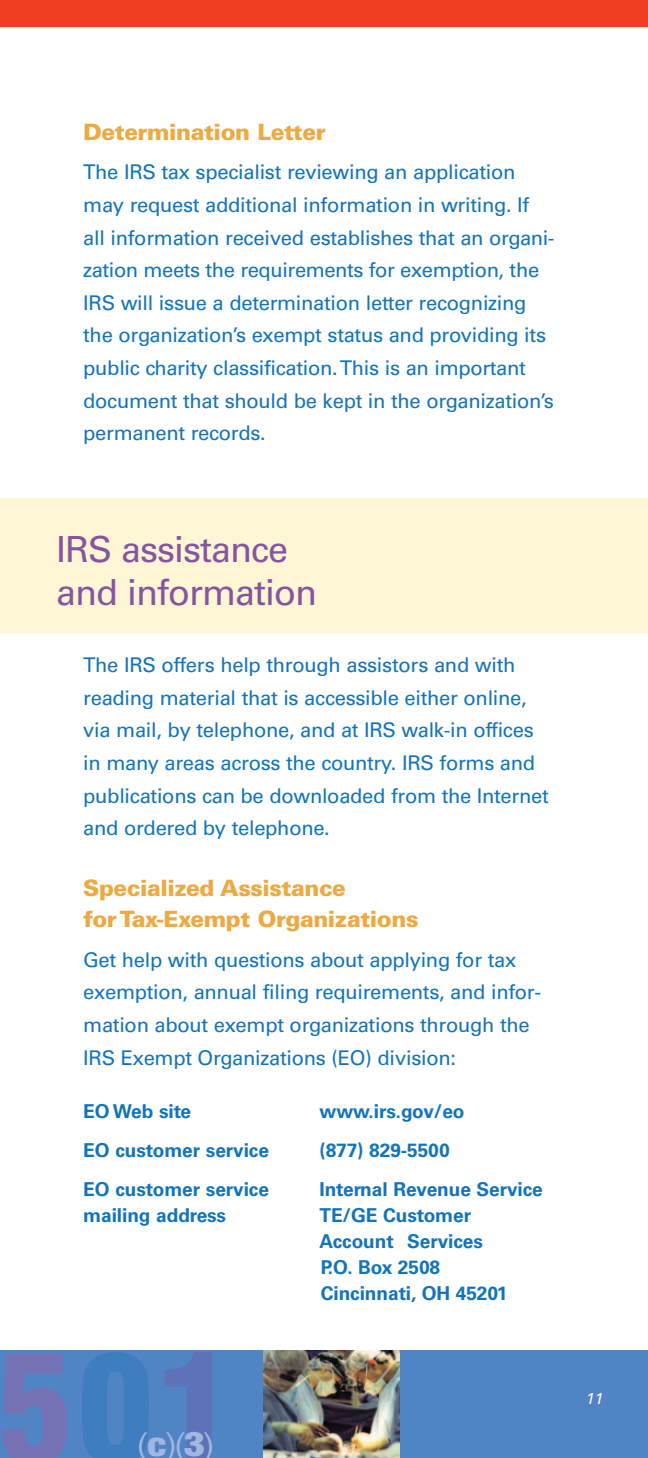
<style>
.page{position:relative;width:648px;height:1458px;background:#fff}
.page>*{position:absolute;margin:0;border:0;box-sizing:border-box;transform-origin:0 0}
.t1{font:900 condensed 146.47px "Swiss 721 BT";color:#7571b5}
.t2{font:36px/42.8px "Univers";letter-spacing:-.03em;color:#8655a2}
.t3{font:300 condensed 31.95px "Swiss 721 BT";color:#a2b7dd;scale:1.33 1}
.t4{font:900 22.5px/31.5px "Univers";letter-spacing:-.02em;color:#eda942}
.t5{font:20.25px/32.6px "Univers";letter-spacing:-.015em;color:#1374bb}
.t6{font:700 19.12px/25.9px "Univers";letter-spacing:-.005em;color:#1374bb}
.t7{font:italic 15.75px "Univers";color:#fff}
.s1{color:#3d7dc0}
.s2{color:#5d72b7}
.s3{font-weight:900}
</style>
<div class="page">
<div style="left:0;top:1350px;width:648px;height:108px;background:#5084c4"></div>
<div style="left:0;top:0;width:648px;height:27px;background:#ef3e22"></div>
<div style="left:0;top:498px;width:648px;height:135px;background:#fef6d4"></div>
<img style="left:263px;top:1350px;width:136px;height:108px">
<p class="t4" style="left:83px;top:118px;width:244px">Determination Letter</p>
<p class="t5" style="left:83px;top:158px;width:473px">The IRS tax specialist reviewing an application may request additional information in writing. If all information received establishes that an organi&shy;zation meets the requirements for exemption, the IRS will issue a determination letter recognizing the organization’s exempt status and providing its public charity classification. This is an important document that should be kept in the organization’s permanent records.</p>
<h2 class="t2" style="left:56px;top:531px;width:262px">IRS assistance and information</h2>
<p class="t5" style="left:83px;top:650px;width:467px">The IRS offers help through assistors and with reading material that is accessible either online, via mail, by telephone, and at IRS walk-in offices in many areas across the country. IRS forms and publications can be downloaded from the Internet and ordered by telephone.</p>
<p class="t4" style="left:83px;top:874px;width:337px">Specialized Assistance<br>for Tax-Exempt Organizations</p>
<p class="t5" style="left:83px;top:945px;width:459px">Get help with questions about applying for tax exemption, annual filing requirements, and infor&shy;mation about exempt organizations through the IRS Exempt Organizations (EO) division:</p>
<p class="t6" style="left:83px;top:1100px;width:110px">EO Web site</p>
<p class="t6" style="left:320px;top:1100px;width:147px">www.irs.gov/eo</p>
<p class="t6" style="left:83px;top:1139px;width:187px">EO customer service</p>
<p class="t6" style="left:319px;top:1139px;width:132px">(877) 829-5500</p>
<p class="t6" style="left:83px;top:1178px;width:187px">EO customer service</p>
<p class="t6" style="left:319px;top:1178px;width:225px">Internal Revenue Service</p>
<p class="t6" style="left:83px;top:1204px;width:144px">mailing address</p>
<p class="t6" style="left:319px;top:1204px;width:190px">TE/GE Customer<br>Account Services<br>P.O. Box 2508<br>Cincinnati, OH 45201</p>
<h1 class="t1" style="left:-5px;top:1349px;width:240px">5<span class="s1">0</span><span class="s2">1</span></h1>
<h3 class="t3" style="left:136px;top:1431px;width:61px">(<span class="s3">c</span>)(<span class="s3">3</span>)</h3>
<p class="t7" style="left:585px;top:1393px;width:19px">11</p>
</div>
